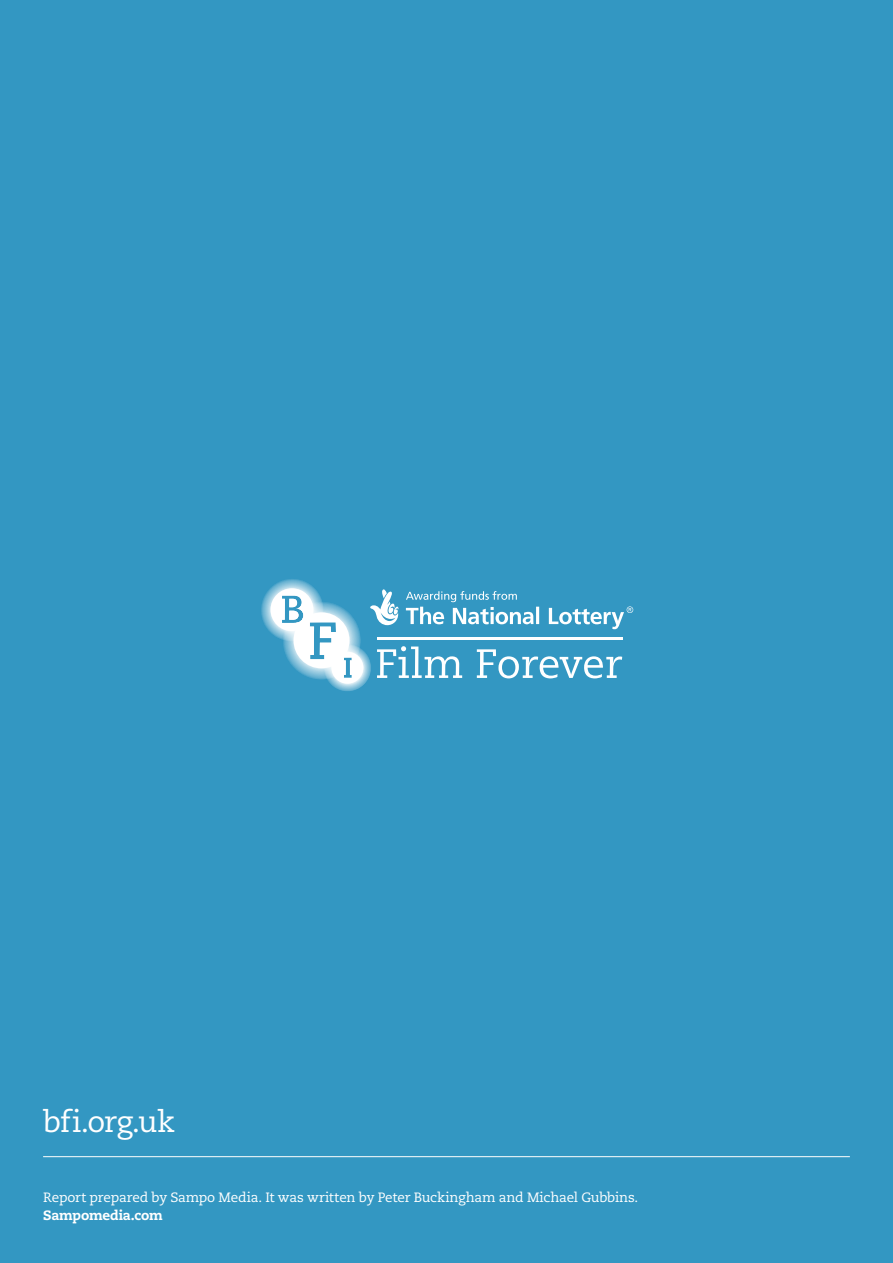
<style>
.page{position:relative;width:893px;height:1263px;background:#3397c2}
.page>*{position:absolute;margin:0;border:0;box-sizing:border-box;transform-origin:0 0}
.t1{font:30px "Caecilia";letter-spacing:-.025em;color:#fff}
.t2{font:13.5px "Caecilia";letter-spacing:-.01em;color:#fff}
.t3{font:800 13.5px "Caecilia";letter-spacing:-.015em;color:#fff}
</style>
<div class="page">
<svg style="left:261px;top:579px;width:372px;height:112px"></svg>
<hr style="left:43px;top:1156px;width:807px;height:1px;background:#fff">
<h1 class="t1" style="left:43px;top:1104px;width:133px">bfi.org.uk</h1>
<p class="t2" style="left:43px;top:1189px;width:597px">Report prepared by Sampo Media. It was written by Peter Buckingham and Michael Gubbins.</p>
<p class="t3" style="left:43px;top:1207px;width:121px">Sampomedia.com</p>
</div>
